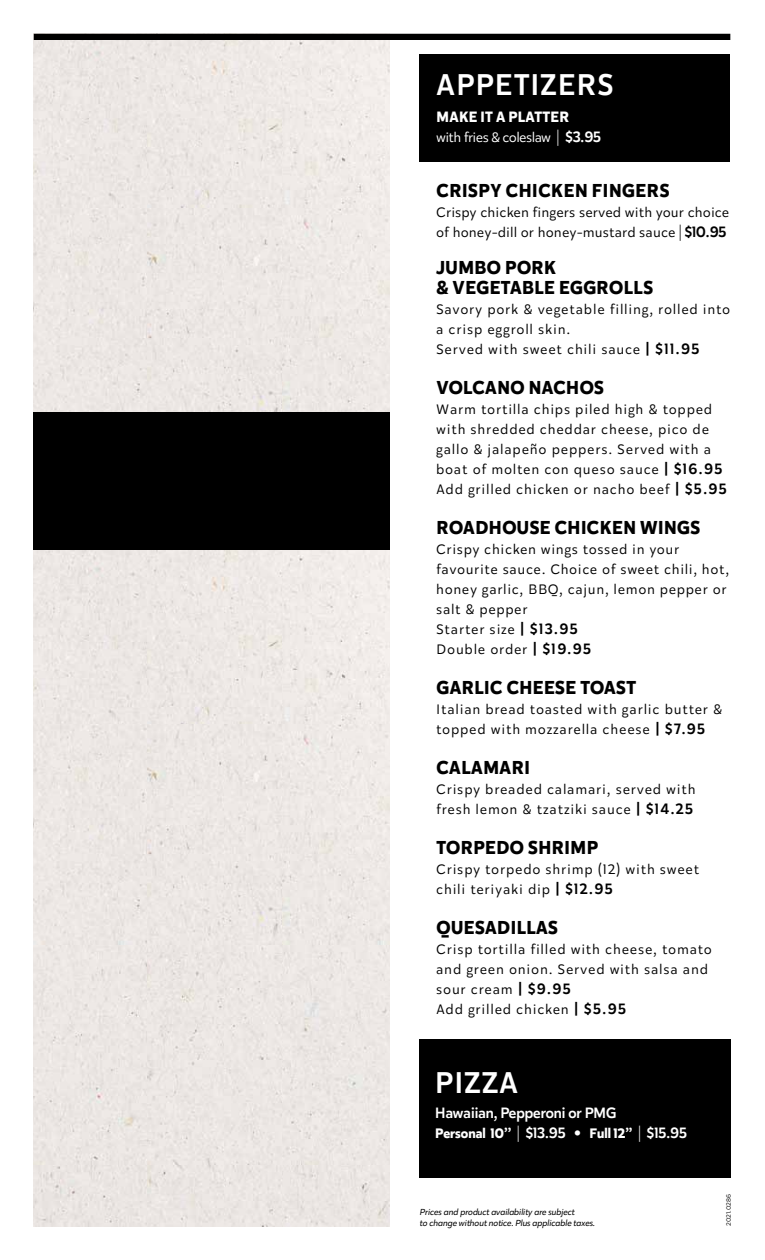
<style>
.page{position:relative;width:765px;height:1260px;background:#fff}
.page>*{position:absolute;margin:0;border:0;box-sizing:border-box;transform-origin:0 0}
.t1{font:500 30px "Karu";letter-spacing:.05em;color:#fff}
.t2{font:700 18.75px/20px "Karu";letter-spacing:.025em;color:#000}
.t3{font:500 15px "Karu";color:#fff}
.t4{font:700 15px "Karu";letter-spacing:.02em;color:#fff}
.t5{font:13.75px/20px "Karu";letter-spacing:.1em;color:#000}
.t6{font:13.75px/20px "Karu";letter-spacing:.05em;color:#000}
.t7{font:700 13.75px "Karu";color:#fff}
.t8{font:13.75px "Karu";color:#fff}
.t9{font:italic 8.75px/11.2px "Karu";letter-spacing:.01em;color:#000}
.t10{font:6.25px "Gotham";color:#000}
.s1{font-weight:300;font-size:17.88px}
.s2{font-weight:500;font-size:15px}
.s3{font-size:21.25px}
</style>
<div class="page">
<div style="left:34px;top:40px;width:356px;height:1186px;background:#ece7e4"></div>
<div style="left:420px;top:54px;width:310px;height:108px;background:#000"></div>
<div style="left:420px;top:1039px;width:311px;height:138px;background:#000"></div>
<div style="left:34px;top:34px;width:696px;height:6px;background:#000"></div>
<div style="left:34px;top:412px;width:356px;height:138px;background:#000"></div>
<h1 class="t1" style="left:437px;top:64px;width:178px">APPETIZERS</h1>
<p class="t4" style="left:437px;top:106px;width:134px">MAKE IT A PLATTER</p>
<p class="t8" style="left:437px;top:128px;width:166px">with fries &amp; coleslaw <span class="s1">|</span> <span class="s2">$3.95</span></p>
<h2 class="t2" style="left:437px;top:180px;width:234px">CRISPY CHICKEN FINGERS</h2>
<p class="t6" style="left:437px;top:202px;width:294px">Crispy chicken fingers served with your choice of honey-dill or honey-mustard sauce <span class="s1">|</span> <span class="s2">$10.95</span></p>
<h2 class="t2" style="left:437px;top:258px;width:218px">JUMBO PORK<br>&amp; VEGETABLE EGGROLLS</h2>
<p class="t5" style="left:436px;top:299px;width:295px">Savory pork &amp; vegetable filling, rolled into a crisp eggroll skin.<br>Served with sweet chili sauce <span class="s2">| $11.95</span></p>
<h2 class="t2" style="left:437px;top:378px;width:169px">VOLCANO NACHOS</h2>
<p class="t5" style="left:436px;top:399px;width:292px">Warm tortilla chips piled high &amp; topped with shredded cheddar cheese, pico de gallo &amp; jalapeño peppers. Served with a boat of molten con queso sauce <span class="s2">| $16.95<br></span>Add grilled chicken or nacho beef <span class="s2">| $5.95</span></p>
<h2 class="t2" style="left:437px;top:518px;width:265px">ROADHOUSE CHICKEN WINGS</h2>
<p class="t5" style="left:437px;top:539px;width:294px">Crispy chicken wings tossed in your favourite sauce. Choice of sweet chili, hot, honey garlic, BBQ, cajun, lemon pepper or salt &amp; pepper<br>Starter size <span class="s2">| $13.95<br></span>Double order <span class="s2">| $19.95</span></p>
<h2 class="t2" style="left:437px;top:678px;width:201px">GARLIC CHEESE TOAST</h2>
<p class="t5" style="left:436px;top:699px;width:287px">Italian bread toasted with garlic butter &amp; topped with mozzarella cheese <span class="s2">| $7.95</span></p>
<h2 class="t2" style="left:437px;top:758px;width:95px">CALAMARI</h2>
<p class="t5" style="left:436px;top:779px;width:260px">Crispy breaded calamari, served with fresh lemon &amp; tzatziki sauce <span class="s2">| $14.25</span></p>
<h2 class="t2" style="left:437px;top:838px;width:163px">TORPEDO SHRIMP</h2>
<p class="t5" style="left:436px;top:859px;width:264px">Crispy torpedo shrimp (12) with sweet chili teriyaki dip <span class="s2">| $12.95</span></p>
<h2 class="t2" style="left:437px;top:918px;width:123px">QUESADILLAS</h2>
<p class="t5" style="left:437px;top:939px;width:277px">Crisp tortilla filled with cheese, tomato and green onion. Served with salsa and sour cream <span class="s2">| $9.95<br></span>Add grilled chicken <span class="s2">| $5.95</span></p>
<h1 class="t1" style="left:435px;top:1062px;width:84px">PIZZA</h1>
<p class="t3" style="left:435px;top:1103px;width:183px">Hawaiian, Pepperoni or PMG</p>
<p class="t7" style="left:435px;top:1124px;width:253px">Personal 10’’ <span class="s1">|</span> <span class="s2">$13.95</span> <span class="s3">•</span> Full 12’’ <span class="s1">|</span> <span class="s2">$15.95</span></p>
<p class="t9" style="left:420px;top:1206px;width:177px">Prices and product availability are subject<br>to change without notice. Plus applicable taxes.</p>
<p class="t10" style="left:725px;top:1226px;width:33px;rotate:-90deg">2021.0286</p>
</div>
